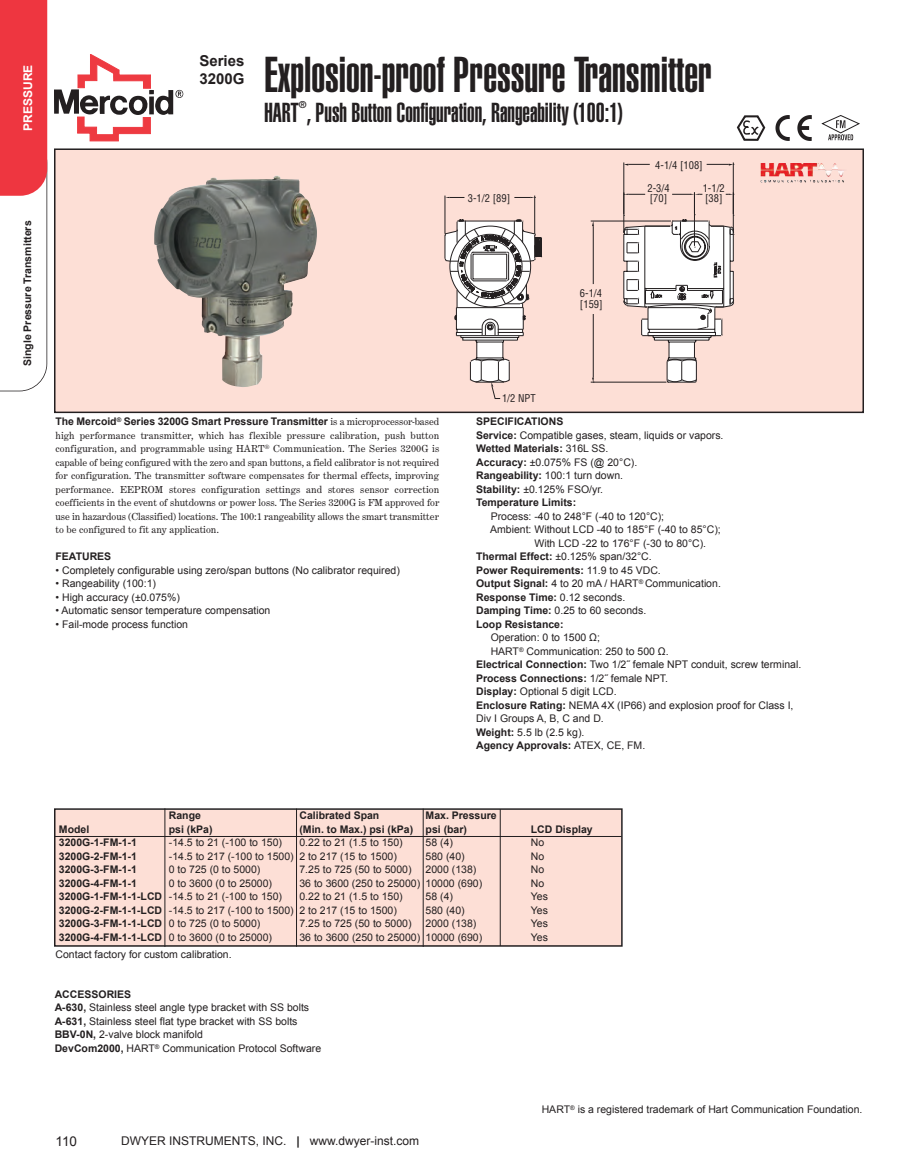
<style>
.page{position:relative;width:918px;height:1175px;background:#fff}
.page>*{position:absolute;margin:0;border:0;box-sizing:border-box;transform-origin:0 0}
.t1{font:900 extra-condensed 49.5px "Helvetica";color:#231f20}
.t2{font:900 extra-condensed 27px "Helvetica";color:#231f20}
.t3{font:700 15px/18px "Arial";color:#231f20}
.t4{font:13.5px "Arial";color:#231f20}
.t5{font:12px "Arial";color:#231f20}
.t6{font:700 12px "Arial";color:#fff}
.t7{font:10.5px/13.5px "Arial";color:#231f20}
.t8{font:10.5px/13.5px "Century Expanded T";color:#231f20;text-align:justify}
.t9{font:700 10.5px/13.5px "Arial";color:#231f20}
.t10{font:condensed 10.5px/10.5px "Helvetica";color:#231f20}
.t11{font:900 extra-condensed 9.75px "Helvetica";color:#231f20}
.s1{font-family:"Arial";font-weight:700}
.s2{font-weight:700}
.s3{font-weight:400}
</style>
<div class="page">
<svg style="left:54px;top:54px;width:129px;height:87px"></svg>
<div style="left:56px;top:809px;width:565px;height:136px;background:#fddfd6"></div>
<div style="left:54px;top:808px;width:569px;height:138px;border:2px solid #231f20"></div>
<div style="left:56px;top:150px;width:807px;height:261px;background:#fddfd6"></div>
<div style="left:54px;top:148px;width:810px;height:265px;border:2px solid #231f20"></div>
<hr style="left:55px;top:836px;width:567px;height:1px;background:#231f20">
<hr style="left:165px;top:808px;width:1px;height:138px;background:#231f20">
<hr style="left:296px;top:808px;width:1px;height:138px;background:#231f20">
<hr style="left:423px;top:808px;width:1px;height:139px;background:#231f20">
<hr style="left:500px;top:809px;width:1px;height:137px;background:#231f20">
<img style="left:154px;top:176px;width:163px;height:211px">
<hr style="left:733px;top:162px;width:1px;height:71px;background:#231f20">
<hr style="left:623px;top:162px;width:1px;height:71px;background:#231f20">
<svg style="left:624px;top:164px;width:26px;height:2px"></svg>
<svg style="left:707px;top:164px;width:27px;height:2px"></svg>
<svg style="left:445px;top:192px;width:289px;height:207px"></svg>
<img style="left:760px;top:163px;width:84px;height:20px">
<svg style="left:737px;top:115px;width:28px;height:26px"></svg>
<svg style="left:822px;top:115px;width:38px;height:25px"></svg>
<svg style="left:797px;top:115px;width:15px;height:26px"></svg>
<svg style="left:776px;top:115px;width:14px;height:26px"></svg>
<svg style="left:0;top:0;width:47px;height:391px"></svg>
<p class="t6" style="left:21px;top:131px;width:68px;rotate:-90deg">PRESSURE</p>
<p class="t9" style="left:21px;top:366px;width:147px;rotate:-90deg">Single Pressure Transmitters</p>
<p class="t3" style="left:199px;top:52px;width:47px">Series<br>3200G</p>
<p class="t1" style="left:264px;top:57px;width:450px">Explosion-proof Pressure Transmitter</p>
<p class="t2" style="left:264px;top:103px;width:360px">HART , Push Button Configuration, Rangeability (100:1)</p>
<p class="t11" style="left:299px;top:101px;width:9px">®</p>
<p class="t10" style="left:468px;top:193px;width:44px">3-1/2 [89]</p>
<p class="t10" style="left:655px;top:160px;width:49px">4-1/4 [108]</p>
<p class="t10" style="left:647px;top:183px;width:24px">2-3/4 [70]</p>
<p class="t10" style="left:703px;top:183px;width:24px">1-1/2 [38]</p>
<p class="t10" style="left:502px;top:393px;width:35px">1/2 NPT</p>
<p class="t10" style="left:580px;top:288px;width:24px">6-1/4 [159]</p>
<p class="t8" style="left:56px;top:415px;width:385px"><span class="s1">The Mercoid</span><sup>®</sup> <span class="s1">Series 3200G Smart Pressure Transmitter</span> is a microprocessor-based high performance transmitter, which has flexible pressure calibration, push button configuration, and programmable using HART<sup>®</sup> Communication. The Series 3200G is capable of being configured with the zero and span buttons, a field calibrator is not required for configuration. The transmitter software compensates for thermal effects, improving performance. EEPROM stores configuration settings and stores sensor correction coefficients in the event of shutdowns or power loss. The Series 3200G is FM approved for use in hazardous (Classified) locations. The 100:1 rangeability allows the smart transmitter to be configured to fit any application.</p>
<p class="t9" style="left:56px;top:550px;width:57px">FEATURES</p>
<p class="t7" style="left:56px;top:563px;width:346px">• Completely configurable using zero/span buttons (No calibrator required)</p>
<p class="t7" style="left:56px;top:577px;width:102px">• Rangeability (100:1)</p>
<p class="t7" style="left:56px;top:590px;width:126px">• High accuracy (±0.075%)</p>
<p class="t7" style="left:56px;top:604px;width:216px">• Automatic sensor temperature compensation</p>
<p class="t7" style="left:56px;top:617px;width:134px">• Fail-mode process function</p>
<p class="t9" style="left:476px;top:415px;width:89px">SPECIFICATIONS</p>
<p class="t7" style="left:476px;top:428px;width:249px"><span class="s2">Service:</span> Compatible gases, steam, liquids or vapors.</p>
<p class="t9" style="left:476px;top:442px;width:134px">Wetted Materials: <span class="s3">316L SS.</span></p>
<p class="t7" style="left:476px;top:455px;width:163px"><span class="s2">Accuracy:</span> ±0.075% FS (@ 20°C).</p>
<p class="t7" style="left:476px;top:469px;width:149px"><span class="s2">Rangeability:</span> 100:1 turn down.</p>
<p class="t7" style="left:476px;top:482px;width:129px"><span class="s2">Stability:</span> ±0.125% FSO/yr.</p>
<p class="t9" style="left:476px;top:496px;width:102px">Temperature Limits:</p>
<p class="t7" style="left:491px;top:509px;width:175px">Process: -40 to 248°F (-40 to 120°C);</p>
<p class="t7" style="left:490px;top:523px;width:232px">Ambient: Without LCD -40 to 185°F (-40 to 85°C);</p>
<p class="t7" style="left:534px;top:536px;width:173px">With LCD -22 to 176°F (-30 to 80°C).</p>
<p class="t7" style="left:476px;top:550px;width:177px"><span class="s2">Thermal Effect:</span> ±0.125% span/32°C.</p>
<p class="t9" style="left:476px;top:563px;width:186px">Power Requirements: <span class="s3">11.9 to 45 VDC.</span></p>
<p class="t7" style="left:476px;top:577px;width:246px"><span class="s2">Output Signal:</span> 4 to 20 mA / HART<sup>®</sup> Communication.</p>
<p class="t9" style="left:476px;top:590px;width:151px">Response Time: <span class="s3">0.12 seconds.</span></p>
<p class="t7" style="left:476px;top:604px;width:172px"><span class="s2">Damping Time:</span> 0.25 to 60 seconds.</p>
<p class="t9" style="left:476px;top:617px;width:89px">Loop Resistance:</p>
<p class="t7" style="left:491px;top:631px;width:111px">Operation: 0 to 1500 Ω;</p>
<p class="t7" style="left:491px;top:644px;width:180px">HART<sup>®</sup> Communication: 250 to 500 Ω.</p>
<p class="t7" style="left:476px;top:658px;width:327px"><span class="s2">Electrical Connection:</span> Two 1/2˝ female NPT conduit, screw terminal.</p>
<p class="t9" style="left:476px;top:671px;width:193px">Process Connections: <span class="s3">1/2˝ female NPT.</span></p>
<p class="t7" style="left:476px;top:685px;width:142px"><span class="s2">Display:</span> Optional 5 digit LCD.</p>
<p class="t7" style="left:476px;top:698px;width:319px"><span class="s2">Enclosure Rating:</span> NEMA 4X (IP66) and explosion proof for Class I,</p>
<p class="t7" style="left:476px;top:712px;width:129px">Div I Groups A, B, C and D.</p>
<p class="t7" style="left:476px;top:725px;width:110px"><span class="s2">Weight:</span> 5.5 lb (2.5 kg).</p>
<p class="t9" style="left:476px;top:739px;width:171px">Agency Approvals: <span class="s3">ATEX, CE, FM.</span></p>
<p class="t7" style="left:169px;top:809px;width:126px"><span class="s2">Range<br>psi (kPa)<br></span>-14.5 to 21 (-100 to 150) -14.5 to 217 (-100 to 1500)<br>0 to 725 (0 to 5000)<br>0 to 3600 (0 to 25000) -14.5 to 21 (-100 to 150) -14.5 to 217 (-100 to 1500)<br>0 to 725 (0 to 5000)<br>0 to 3600 (0 to 25000)</p>
<p class="t7" style="left:299px;top:809px;width:122px"><span class="s2">Calibrated Span<br>(Min. to Max.) psi (kPa)<br></span>0.22 to 21 (1.5 to 150)<br>2 to 217 (15 to 1500)<br>7.25 to 725 (50 to 5000)<br>36 to 3600 (250 to 25000)<br>0.22 to 21 (1.5 to 150)<br>2 to 217 (15 to 1500)<br>7.25 to 725 (50 to 5000)<br>36 to 3600 (250 to 25000)</p>
<p class="t7" style="left:426px;top:809px;width:73px"><span class="s2">Max. Pressure psi (bar)<br></span>58 (4)<br>580 (40)<br>2000 (138)<br>10000 (690)<br>58 (4)<br>580 (40)<br>2000 (138)<br>10000 (690)</p>
<p class="t9" style="left:59px;top:822px;width:105px">Model<br>3200G-1-FM-1-1<br>3200G-2-FM-1-1<br>3200G-3-FM-1-1<br>3200G-4-FM-1-1<br>3200G-1-FM-1-1-LCD<br>3200G-2-FM-1-1-LCD<br>3200G-3-FM-1-1-LCD<br>3200G-4-FM-1-1-LCD</p>
<p class="t7" style="left:56px;top:947px;width:178px">Contact factory for custom calibration.</p>
<p class="t7" style="left:55px;top:987px;width:268px"><span class="s2">ACCESSORIES<br>A-630,</span> Stainless steel angle type bracket with SS bolts <span class="s2">A-631,</span> Stainless steel flat type bracket with SS bolts <span class="s2">BBV-0N,</span> 2-valve block manifold<br><span class="s2">DevCom2000,</span> HART<sup>®</sup> Communication Protocol Software</p>
<p class="t4" style="left:56px;top:1133px;width:23px">110</p>
<p class="t5" style="left:121px;top:1133px;width:300px">DWYER INSTRUMENTS, INC. <span class="s2">|</span> www.dwyer-inst.com</p>
<p class="t7" style="left:531px;top:822px;width:63px"><span class="s2">LCD Display<br></span>No<br>No<br>No<br>No<br>Yes<br>Yes<br>Yes<br>Yes</p>
<p class="t7" style="left:542px;top:1102px;width:322px">HART<sup>®</sup> is a registered trademark of Hart Communication Foundation.</p>
</div>
